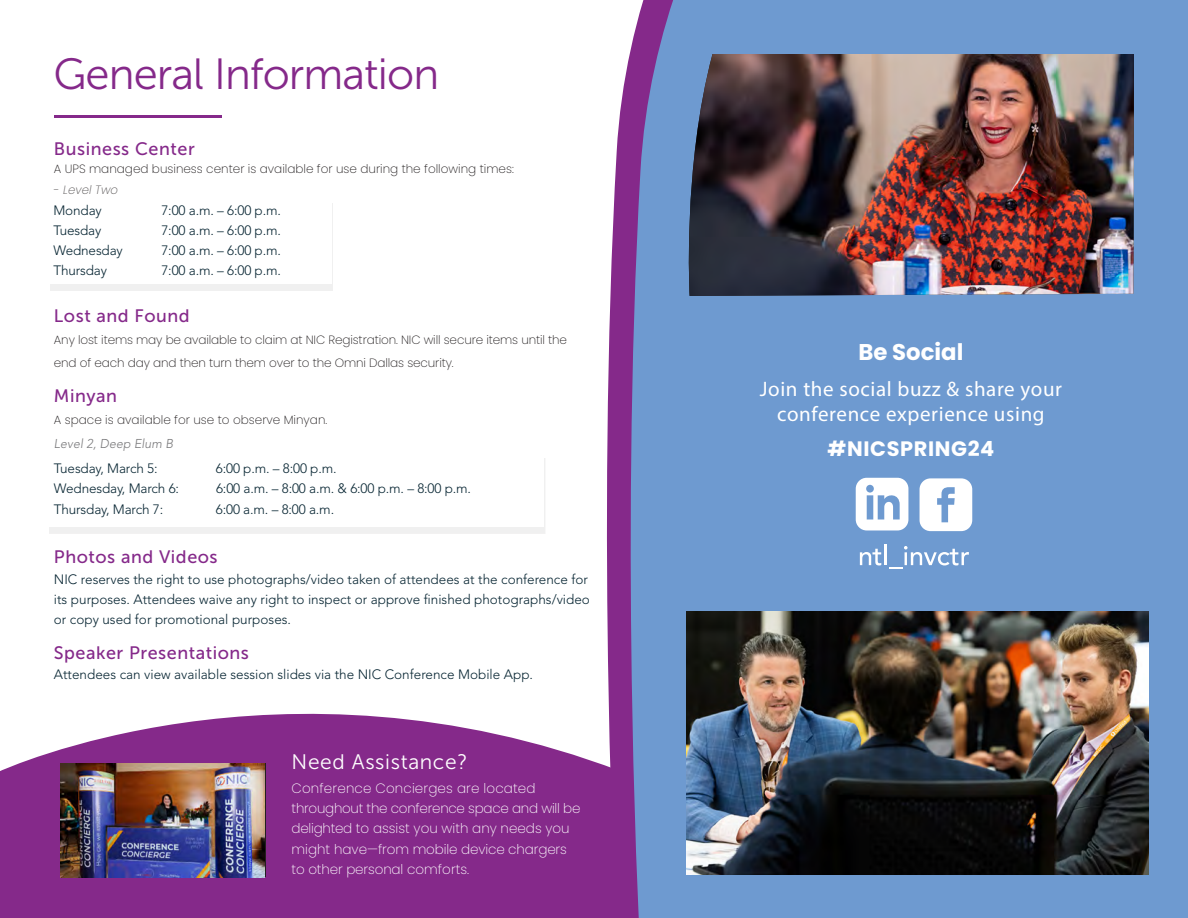
<style>
.page{position:relative;width:1188px;height:918px;background:#fff}
.page>*{position:absolute;margin:0;border:0;box-sizing:border-box;transform-origin:0 0}
.t1{font:43.5px "Museo Sans 300";letter-spacing:-.02em;color:#85298a}
.t2{font:700 22.8px "Poppins";color:#fff}
.t3{font:21px/25.7px "Myriad Pro";letter-spacing:.03em;color:#fff;text-align:center}
.t4{font:21px "Museo Sans 300";letter-spacing:.03em;color:#fff}
.t5{font:700 20.85px "Poppins";letter-spacing:.03em;color:#fff}
.t6{font:18px "Museo Sans 500";letter-spacing:.03em;color:#85298a}
.t7{font:300 13.5px/20.2px "Avenir LT Std";color:#082633}
.t8{font:200 13.5px/20.2px "Poppins";letter-spacing:-.01em;color:#fff}
.t9{font:italic 300 12.75px "Avenir LT Std";letter-spacing:.01em;color:#78787a}
.t10{font:200 12px/22.5px "Poppins";letter-spacing:-.01em;color:#231f20}
.t11{font:italic 200 12px "Poppins";letter-spacing:.01em;color:#565354}
</style>
<div class="page">
<svg style="left:0;top:713px;width:595px;height:205px;background:#924096"></svg>
<svg style="left:595px;top:124px;width:24px;height:794px"></svg>
<div style="left:619px;top:0;width:569px;height:918px;background:#6e9ad0"></div>
<div style="left:49px;top:458px;width:496px;height:75px;background:#f0f0f0"></div>
<div style="left:48px;top:452px;width:496px;height:75px;background:#fff"></div>
<div style="left:50px;top:203px;width:283px;height:88px;background:#f0f0f0"></div>
<div style="left:49px;top:196px;width:283px;height:88px;background:#fff"></div>
<svg style="left:856px;top:478px;width:52px;height:52px"></svg>
<svg style="left:920px;top:478px;width:52px;height:53px"></svg>
<svg style="left:860px;top:549px;width:21px;height:16px"></svg>
<hr style="left:885px;top:545px;width:2px;height:20px;background:#fff">
<svg style="left:889px;top:546px;width:80px;height:23px;background:#8baed9"></svg>
<img style="left:60px;top:764px;width:205px;height:113px">
<img style="left:687px;top:612px;width:461px;height:263px">
<hr style="left:54px;top:116px;width:168px;height:2px;background:#85298a">
<img style="left:687px;top:54px;width:447px;height:242px">
<h1 class="t1" style="left:53px;top:51px;width:387px">General Information</h1>
<h3 class="t6" style="left:54px;top:139px;width:142px">Business Center</h3>
<p class="t10" style="left:54px;top:158px;width:461px">A UPS managed business center is available for use during the following times:</p>
<p class="t11" style="left:54px;top:183px;width:66px">- Level Two</p>
<p class="t7" style="left:53px;top:200px;width:50px">Monday</p>
<p class="t7" style="left:161px;top:200px;width:121px">7:00 a.m. – 6:00 p.m.</p>
<p class="t7" style="left:53px;top:220px;width:49px">Tuesday</p>
<p class="t7" style="left:161px;top:220px;width:121px">7:00 a.m. – 6:00 p.m.</p>
<p class="t7" style="left:53px;top:240px;width:71px">Wednesday</p>
<p class="t7" style="left:161px;top:240px;width:121px">7:00 a.m. – 6:00 p.m.</p>
<p class="t7" style="left:53px;top:261px;width:55px">Thursday</p>
<p class="t7" style="left:161px;top:261px;width:121px">7:00 a.m. – 6:00 p.m.</p>
<h3 class="t6" style="left:54px;top:306px;width:137px">Lost and Found</h3>
<p class="t10" style="left:54px;top:329px;width:515px">Any lost items may be available to claim at NIC Registration. NIC will secure items until the end of each day and then turn them over to the Omni Dallas security.</p>
<h3 class="t6" style="left:54px;top:386px;width:65px">Minyan</h3>
<p class="t10" style="left:54px;top:409px;width:275px">A space is available for use to observe Minyan.</p>
<p class="t9" style="left:54px;top:436px;width:121px">Level 2, Deep Elum B</p>
<p class="t7" style="left:54px;top:458px;width:105px">Tuesday, March 5:</p>
<p class="t7" style="left:216px;top:458px;width:122px">6:00 p.m. – 8:00 p.m.</p>
<p class="t7" style="left:54px;top:479px;width:127px">Wednesday, March 6:</p>
<p class="t7" style="left:216px;top:479px;width:257px">6:00 a.m. – 8:00 a.m. &amp; 6:00 p.m. – 8:00 p.m.</p>
<p class="t7" style="left:54px;top:499px;width:111px">Thursday, March 7:</p>
<p class="t7" style="left:216px;top:499px;width:120px">6:00 a.m. – 8:00 a.m.</p>
<h3 class="t6" style="left:54px;top:547px;width:165px">Photos and Videos</h3>
<p class="t7" style="left:54px;top:569px;width:538px">NIC reserves the right to use photographs/video taken of attendees at the conference for its purposes. Attendees waive any right to inspect or approve finished photographs/video or copy used for promotional purposes.</p>
<h3 class="t6" style="left:54px;top:643px;width:197px">Speaker Presentations</h3>
<p class="t7" style="left:54px;top:665px;width:481px">Attendees can view available session slides via the NIC Conference Mobile App.</p>
<h3 class="t4" style="left:292px;top:750px;width:177px">Need Assistance?</h3>
<p class="t8" style="left:292px;top:778px;width:290px">Conference Concierges are located throughout the conference space and will be delighted to assist you with any needs you might have—from mobile device chargers to other personal comforts.</p>
<h2 class="t2" style="left:858px;top:339px;width:107px">Be Social</h2>
<h3 class="t3" style="left:760px;top:376px;width:304px">Join the social buzz &amp; share your conference experience using</h3>
<h3 class="t5" style="left:828px;top:436px;width:168px">#NICSPRING24</h3>
</div>
